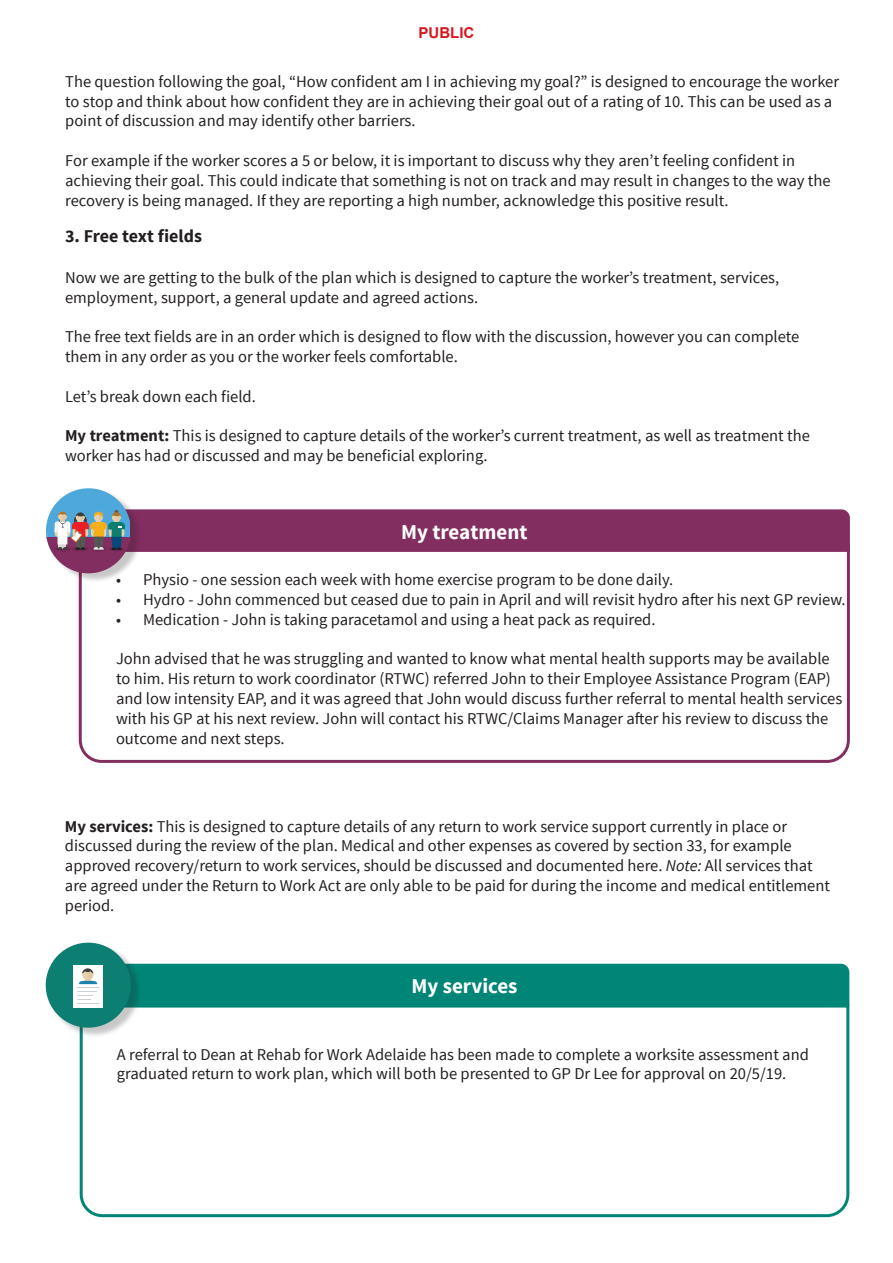
<style>
.page{position:relative;width:893px;height:1263px;background:#fff}
.page>*{position:absolute;margin:0;border:0;box-sizing:border-box;transform-origin:0 0}
.t1{font:700 21px "Source Sans Pro";color:#fff}
.t2{font:700 18px "Source Sans Pro";color:#231f20}
.t3{font:16.5px/19.8px "Source Sans Pro";color:#231f20}
.t4{font:700 15px "Arial";color:#d7171f}
.s1{font-weight:700}
.s2{font-style:italic}
</style>
<div class="page">
<svg style="left:78px;top:552px;width:772px;height:211px"></svg>
<div style="left:48px;top:489px;width:93px;height:94px;background:#231f20;opacity:.25"></div>
<svg style="left:48px;top:552px;width:82px;height:21px;fill:#832e61"></svg>
<svg style="left:46px;top:488px;width:804px;height:64px"></svg>
<svg style="left:79px;top:1003px;width:771px;height:215px"></svg>
<div style="left:48px;top:943px;width:94px;height:95px;background:#231f20;opacity:.25"></div>
<div style="left:46px;top:943px;width:85px;height:85px;background:#0c7e72;border-radius:43px"></div>
<div style="left:73px;top:965px;width:30px;height:42px;background:#fff"></div>
<svg style="left:77px;top:964px;width:772px;height:42px;background:#08887a"></svg>
<p class="t4" style="left:419px;top:22px;width:57px">PUBLIC</p>
<p class="t3" style="left:65px;top:72px;width:775px">The question following the goal, “How confident am I in achieving my goal?” is designed to encourage the worker to stop and think about how confident they are in achieving their goal out of a rating of 10. This can be used as a point of discussion and may identify other barriers.</p>
<p class="t3" style="left:65px;top:151px;width:767px">For example if the worker scores a 5 or below, it is important to discuss why they aren’t feeling confident in achieving their goal. This could indicate that something is not on track and may result in changes to the way the recovery is being managed. If they are reporting a high number, acknowledge this positive result.</p>
<p class="t2" style="left:65px;top:225px;width:138px">3. Free text fields</p>
<p class="t3" style="left:65px;top:268px;width:716px">Now we are getting to the bulk of the plan which is designed to capture the worker’s treatment, services, employment, support, a general update and agreed actions.</p>
<p class="t3" style="left:65px;top:327px;width:736px">The free text fields are in an order which is designed to flow with the discussion, however you can complete them in any order as you or the worker feels comfortable.</p>
<p class="t3" style="left:65px;top:387px;width:192px">Let’s break down each field.</p>
<p class="t3" style="left:65px;top:426px;width:746px"><span class="s1">My treatment:</span> This is designed to capture details of the worker’s current treatment, as well as treatment the worker has had or discussed and may be beneficial exploring.</p>
<p class="t1" style="left:401px;top:518px;width:128px">My treatment</p>
<p class="t3" style="left:116px;top:570px;width:559px">• Physio - one session each week with home exercise program to be done daily.</p>
<p class="t3" style="left:116px;top:590px;width:731px">• Hydro - John commenced but ceased due to pain in April and will revisit hydro after his next GP review.</p>
<p class="t3" style="left:116px;top:610px;width:541px">• Medication - John is taking paracetamol and using a heat pack as required.</p>
<p class="t3" style="left:116px;top:649px;width:728px">John advised that he was struggling and wanted to know what mental health supports may be available to him. His return to work coordinator (RTWC) referred John to their Employee Assistance Program (EAP) and low intensity EAP, and it was agreed that John would discuss further referral to mental health services with his GP at his next review. John will contact his RTWC/Claims Manager after his review to discuss the outcome and next steps.</p>
<p class="t3" style="left:65px;top:816px;width:767px"><span class="s1">My services:</span> This is designed to capture details of any return to work service support currently in place or discussed during the review of the plan. Medical and other expenses as covered by section 33, for example approved recovery/return to work services, should be discussed and documented here. <span class="s2">Note:</span> All services that are agreed under the Return to Work Act are only able to be paid for during the income and medical entitlement period.</p>
<p class="t1" style="left:411px;top:972px;width:108px">My services</p>
<p class="t3" style="left:117px;top:1044px;width:693px">A referral to Dean at Rehab for Work Adelaide has been made to complete a worksite assessment and graduated return to work plan, which will both be presented to GP Dr Lee for approval on 20/5/19.</p>
</div>
